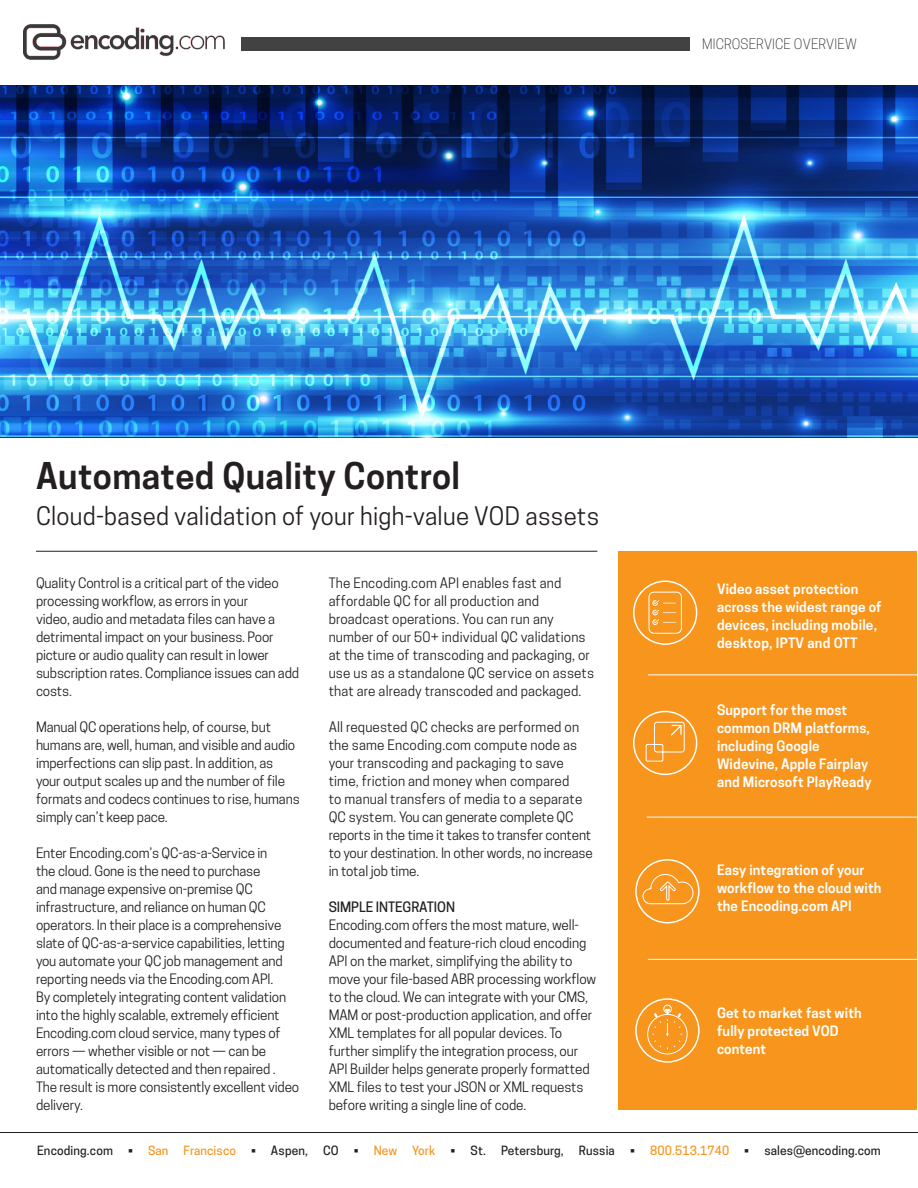
<style>
.page{position:relative;width:918px;height:1188px;background:#fff}
.page>*{position:absolute;margin:0;border:0;box-sizing:border-box;transform-origin:0 0}
.t1{font:600 34.5px "Cooper Hewitt";letter-spacing:.01em;color:#231f20}
.t2{font:24px "Cooper Hewitt";letter-spacing:.01em;color:#231f20}
.t3{font:13.5px/18px "Cooper Hewitt";letter-spacing:-.01em;color:#231f20}
.t4{font:13.5px/18px "Cooper Hewitt";letter-spacing:.01em;color:#231f20}
.Sidebar_Copy{font:600 13.5px/18px "Cooper Hewitt";letter-spacing:.01em;color:#fff}
.t5{font:300 13.5px "Cooper Hewitt";letter-spacing:.01em;color:#231f20}
.Paragraph_Head{font:500 13.5px "Cooper Hewitt";letter-spacing:-.005em;color:#231f20}
.t6{font:500 12px "Cooper Hewitt";letter-spacing:.01em;color:#231f20}
.t7{font:500 12px "Cooper Hewitt";letter-spacing:.01em;color:#f7951d}
.s1{color:#231f20}
</style>
<div class="page">
<div style="left:241px;top:38px;width:448px;height:13px;background:#424242"></div>
<img style="left:0;top:85px;width:918px;height:353px">
<hr style="left:36px;top:551px;width:561px;height:1px;background:#231f20">
<div style="left:619px;top:552px;width:298px;height:558px;background:#f7951d"></div>
<div style="left:635px;top:859px;width:65px;height:65px;border:1px solid #fff;border-radius:50%"></div>
<svg style="left:643px;top:874px;width:50px;height:30px"></svg>
<hr style="left:648px;top:675px;width:270px;height:1px;background:#fff">
<hr style="left:648px;top:959px;width:270px;height:1px;background:#fff">
<hr style="left:647px;top:817px;width:270px;height:1px;background:#fff">
<div style="left:633px;top:711px;width:64px;height:64px;border:1px solid #fff;border-radius:50%"></div>
<svg style="left:646px;top:722px;width:39px;height:40px"></svg>
<div style="left:635px;top:998px;width:65px;height:65px;border:1px solid #fff;border-radius:50%"></div>
<div style="left:647px;top:1014px;width:40px;height:40px;border:1px solid #fff;border-radius:50%"></div>
<svg style="left:652px;top:1009px;width:30px;height:40px"></svg>
<div style="left:664px;top:1005px;width:8px;height:8px;border:1px solid #fff;border-radius:50%"></div>
<img style="left:24px;top:24px;width:201px;height:36px">
<div style="left:633px;top:580px;width:64px;height:65px;border:1px solid #fff;border-radius:50%"></div>
<div style="left:649px;top:592px;width:33px;height:41px;border:1px solid #fff;border-radius:5px"></div>
<svg style="left:653px;top:600px;width:23px;height:25px"></svg>
<hr style="left:0;top:1132px;width:918px;height:1px;background:#231f20">
<p class="t5" style="left:702px;top:36px;width:156px">MICROSERVICE OVERVIEW</p>
<p class="t1" style="left:36px;top:455px;width:426px">Automated Quality Control</p>
<p class="t2" style="left:36px;top:502px;width:565px">Cloud-based validation of your high-value VOD assets</p>
<p class="t3" style="left:36px;top:574px;width:265px">Quality Control is a critical part of the video processing workflow, as errors in your<br>video, audio and metadata files can have a detrimental impact on your business. Poor picture or audio quality can result in lower subscription rates. Compliance issues can add costs.</p>
<p class="t3" style="left:36px;top:718px;width:265px">Manual QC operations help, of course, but humans are, well, human, and visible and audio imperfections can slip past. In addition, as your output scales up and the number of file formats and codecs continues to rise, humans simply can’t keep pace.</p>
<p class="t3" style="left:36px;top:844px;width:265px">Enter Encoding.com’s QC-as-a-Service in<br>the cloud. Gone is the need to purchase<br>and manage expensive on-premise QC infrastructure, and reliance on human QC operators. In their place is a comprehensive slate of QC-as-a-service capabilities, letting you automate your QC job management and reporting needs via the Encoding.com API.<br>By completely integrating content validation into the highly scalable, extremely efficient Encoding.com cloud service, many types of errors — whether visible or not — can be automatically detected and then repaired .<br>The result is more consistently excellent video delivery.</p>
<p class="t4" style="left:329px;top:574px;width:267px">The Encoding.com API enables fast and affordable QC for all production and broadcast operations. You can run any number of our 50+ individual QC validations at the time of transcoding and packaging, or use us as a standalone QC service on assets that are already transcoded and packaged.</p>
<p class="t4" style="left:329px;top:718px;width:266px">All requested QC checks are performed on the same Encoding.com compute node as your transcoding and packaging to save time, friction and money when compared<br>to manual transfers of media to a separate QC system. You can generate complete QC reports in the time it takes to transfer content to your destination. In other words, no increase in total job time.</p>
<p class="Paragraph_Head" style="left:329px;top:899px;width:128px">SIMPLE INTEGRATION</p>
<p class="t3" style="left:329px;top:916px;width:269px">Encoding.com offers the most mature, well&shy;documented and feature-rich cloud encoding API on the market, simplifying the ability to move your file-based ABR processing workflow to the cloud. We can integrate with your CMS, MAM or post-production application, and offer XML templates for all popular devices. To further simplify the integration process, our API Builder helps generate properly formatted XML files to test your JSON or XML requests before writing a single line of code.</p>
<p class="Sidebar_Copy" style="left:717px;top:580px;width:166px">Video asset protection across the widest range of devices, including mobile, desktop, IPTV and OTT</p>
<p class="Sidebar_Copy" style="left:717px;top:701px;width:156px">Support for the most common DRM platforms, including Google<br>Widevine, Apple Fairplay and Microsoft PlayReady</p>
<p class="Sidebar_Copy" style="left:717px;top:861px;width:166px">Easy integration of your workflow to the cloud with the Encoding.com API</p>
<p class="Sidebar_Copy" style="left:717px;top:1004px;width:146px">Get to market fast with fully protected VOD content</p>
<p class="t6" style="left:37px;top:1143px;width:77px">Encoding.com</p>
<p class="t7" style="left:128px;top:1143px;width:42px"><span class="s1">•</span> San</p>
<p class="t7" style="left:184px;top:1143px;width:54px">Francisco</p>
<p class="t6" style="left:251px;top:1143px;width:58px">• Aspen,</p>
<p class="t6" style="left:323px;top:1143px;width:17px">CO</p>
<p class="t7" style="left:354px;top:1143px;width:83px"><span class="s1">•</span> New York</p>
<p class="t6" style="left:451px;top:1143px;width:37px">• St.</p>
<p class="t6" style="left:501px;top:1143px;width:64px">Petersburg,</p>
<p class="t6" style="left:579px;top:1143px;width:38px">Russia</p>
<p class="t7" style="left:630px;top:1143px;width:101px"><span class="s1">•</span> 800.513.1740</p>
<p class="t6" style="left:744px;top:1143px;width:138px">• sales@encoding.com</p>
</div>
